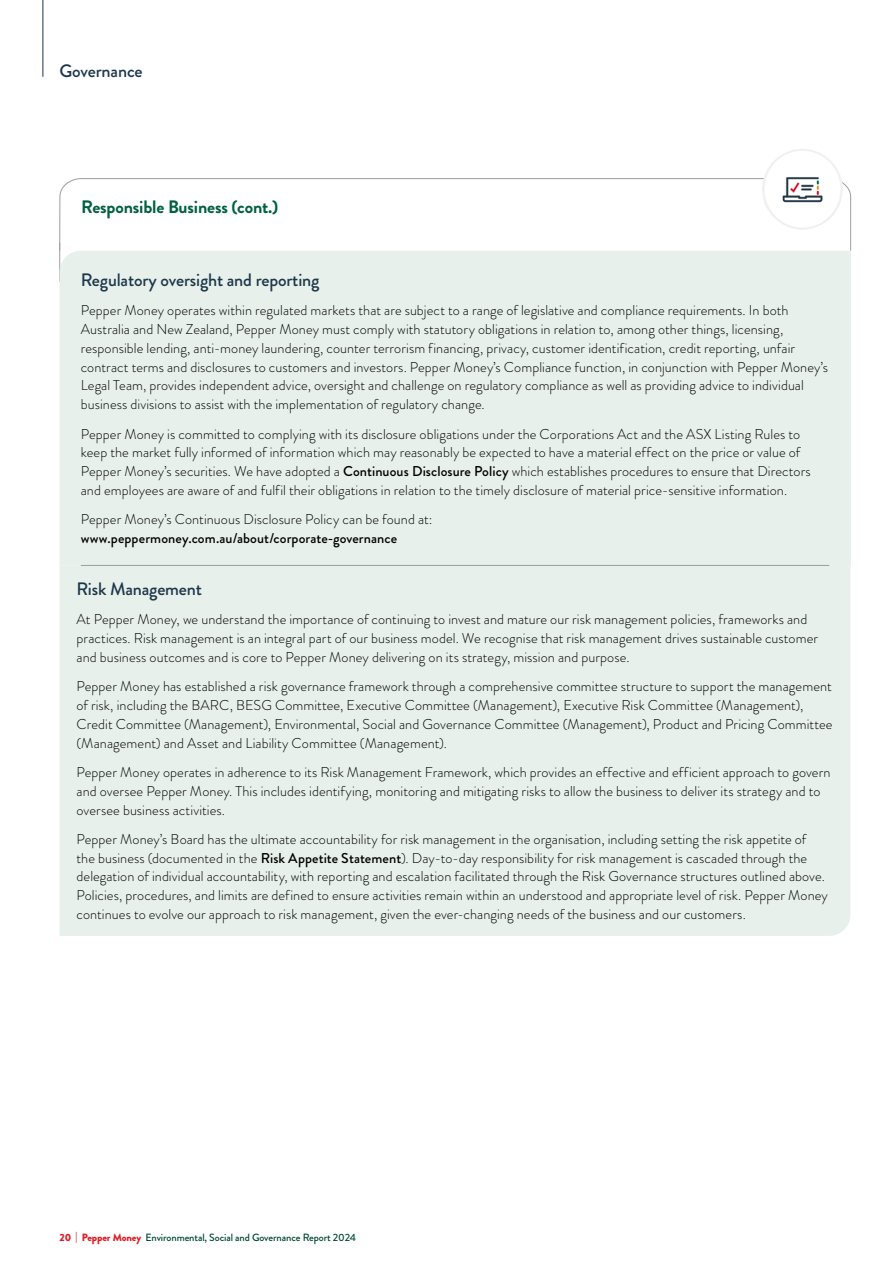
<style>
.page{position:relative;width:893px;height:1263px;background:#fff}
.page>*{position:absolute;margin:0;border:0;box-sizing:border-box;transform-origin:0 0}
.t1{font:500 18px "Brandon Grotesque";letter-spacing:-.01em;color:#1d374a}
.t2{font:700 18px "Brandon Grotesque";letter-spacing:-.01em;color:#00603f}
.t3{font:300 14.25px/18.8px "Brandon Grotesque";letter-spacing:.005em;color:#000}
.t4{font:500 14.25px "Brandon Grotesque";letter-spacing:.01em;color:#000}
.t5{font:500 10.5px "Brandon Grotesque";letter-spacing:-.01em;color:#004835}
.s1{font-weight:500}
.s2{font-weight:900;color:#de1e27}
</style>
<div class="page">
<hr style="left:43px;top:0;width:1px;height:77px;background:#1d374a">
<hr style="left:59px;top:243px;width:1px;height:39px;background:#9d9ea2">
<svg style="left:59px;top:178px;width:792px;height:73px"></svg>
<img style="left:762px;top:149px;width:81px;height:81px;border-radius:40px">
<div style="left:60px;top:251px;width:790px;height:314px;background:#e8f0eb"></div>
<div style="left:60px;top:565px;width:790px;height:371px;background:#e8f0eb"></div>
<hr style="left:81px;top:565px;width:748px;height:1px;background:#9d9ea2">
<p class="t1" style="left:60px;top:58px;width:85px">Governance</p>
<p class="t2" style="left:81px;top:194px;width:199px">Responsible Business (cont.)</p>
<p class="t1" style="left:81px;top:267px;width:240px">Regulatory oversight and reporting</p>
<p class="t3" style="left:81px;top:301px;width:749px">Pepper Money operates within regulated markets that are subject to a range of legislative and compliance requirements. In both Australia and New Zealand, Pepper Money must comply with statutory obligations in relation to, among other things, licensing, responsible lending, anti-money laundering, counter terrorism financing, privacy, customer identification, credit reporting, unfair contract terms and disclosures to customers and investors. Pepper Money’s Compliance function, in conjunction with Pepper Money’s Legal Team, provides independent advice, oversight and challenge on regulatory compliance as well as providing advice to individual business divisions to assist with the implementation of regulatory change.</p>
<p class="t3" style="left:81px;top:424px;width:732px">Pepper Money is committed to complying with its disclosure obligations under the Corporations Act and the ASX Listing Rules to keep the market fully informed of information which may reasonably be expected to have a material effect on the price or value of Pepper Money’s securities. We have adopted a <span class="s1">Continuous Disclosure Policy</span> which establishes procedures to ensure that Directors and employees are aware of and fulfil their obligations in relation to the timely disclosure of material price-sensitive information.</p>
<p class="t3" style="left:81px;top:510px;width:353px">Pepper Money’s Continuous Disclosure Policy can be found at:</p>
<p class="t4" style="left:81px;top:528px;width:318px">www.peppermoney.com.au/about/corporate-governance</p>
<p class="t1" style="left:77px;top:576px;width:127px">Risk Management</p>
<p class="t3" style="left:77px;top:610px;width:743px">At Pepper Money, we understand the importance of continuing to invest and mature our risk management policies, frameworks and practices. Risk management is an integral part of our business model. We recognise that risk management drives sustainable customer and business outcomes and is core to Pepper Money delivering on its strategy, mission and purpose.</p>
<p class="t3" style="left:77px;top:677px;width:758px">Pepper Money has established a risk governance framework through a comprehensive committee structure to support the management of risk, including the BARC, BESG Committee, Executive Committee (Management), Executive Risk Committee (Management), Credit Committee (Management), Environmental, Social and Governance Committee (Management), Product and Pricing Committee (Management) and Asset and Liability Committee (Management).</p>
<p class="t3" style="left:77px;top:763px;width:755px">Pepper Money operates in adherence to its Risk Management Framework, which provides an effective and efficient approach to govern and oversee Pepper Money. This includes identifying, monitoring and mitigating risks to allow the business to deliver its strategy and to oversee business activities.</p>
<p class="t3" style="left:77px;top:830px;width:753px">Pepper Money’s Board has the ultimate accountability for risk management in the organisation, including setting the risk appetite of the business (documented in the <span class="s1">Risk Appetite Statement</span>). Day-to-day responsibility for risk management is cascaded through the delegation of individual accountability, with reporting and escalation facilitated through the Risk Governance structures outlined above.<br>Policies, procedures, and limits are defined to ensure activities remain within an understood and appropriate level of risk. Pepper Money continues to evolve our approach to risk management, given the ever-changing needs of the business and our customers.</p>
<p class="t5" style="left:60px;top:1230px;width:298px"><span class="s2">20 | Pepper Money</span> Environmental, Social and Governance Report 2024</p>
</div>
